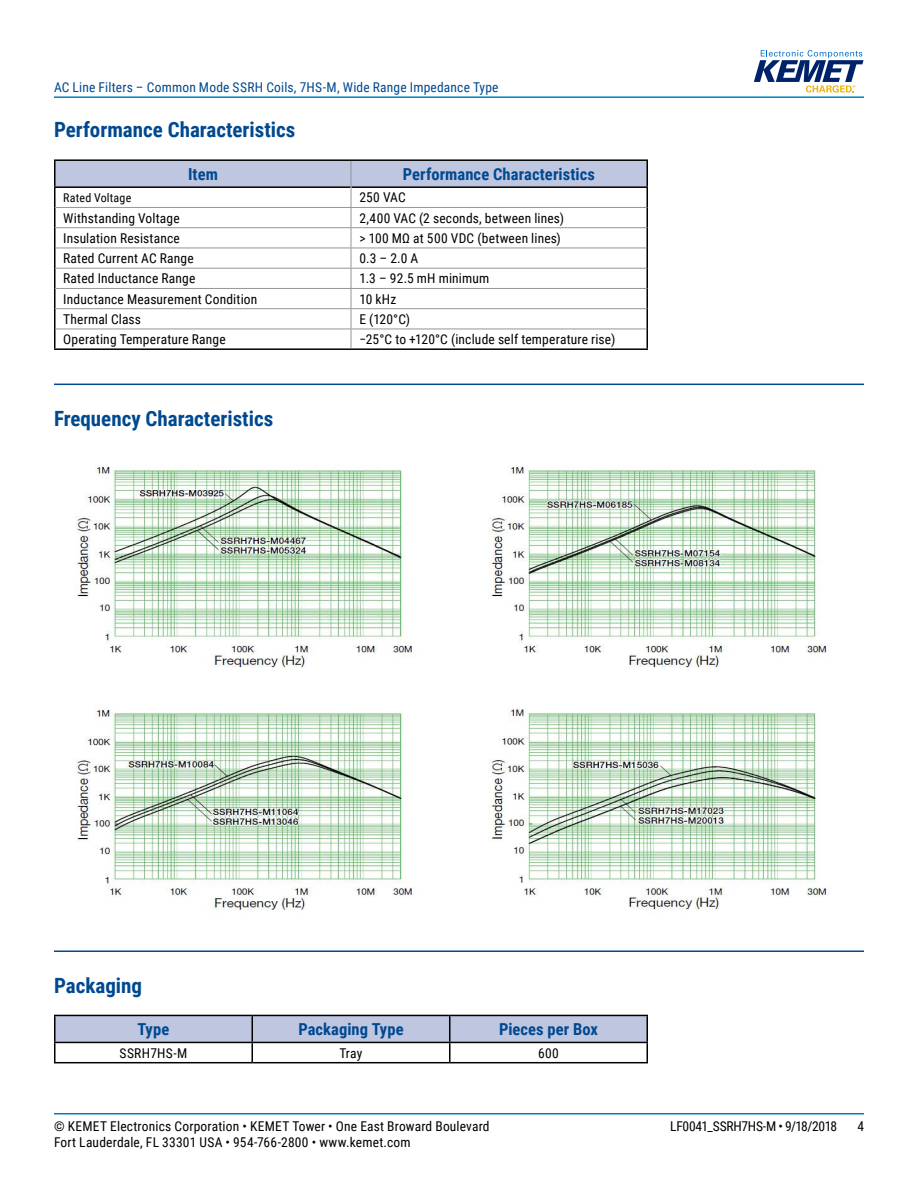
<style>
.page{position:relative;width:918px;height:1188px;background:#fff}
.page>*{position:absolute;margin:0;border:0;box-sizing:border-box;transform-origin:0 0}
.t1{font:700 21px "Roboto Condensed";color:#004990}
.t2{font:700 16.5px "Roboto Condensed";letter-spacing:.005em;color:#004990}
.t3{font:13.5px "Roboto Condensed";letter-spacing:.015em;color:#000}
.t4{font:13.5px "Roboto Condensed";letter-spacing:.015em;color:#004990}
.t5{font:13.5px "Roboto Condensed";letter-spacing:-.025em;color:#000}
.t6{font:12px "Roboto Condensed";letter-spacing:.015em;color:#000}
</style>
<div class="page">
<hr style="left:54px;top:1113px;width:810px;height:2px;background:#007dc3">
<hr style="left:54px;top:96px;width:810px;height:2px;background:#007dc3">
<svg style="left:754px;top:50px;width:110px;height:43px"></svg>
<hr style="left:54px;top:384px;width:810px;height:1px;background:#004990">
<hr style="left:54px;top:951px;width:810px;height:1px;background:#004990">
<hr style="left:54px;top:348px;width:297px;height:2px;background:#000">
<hr style="left:351px;top:348px;width:297px;height:2px;background:#000">
<hr style="left:54px;top:159px;width:297px;height:2px;background:#000">
<hr style="left:351px;top:159px;width:297px;height:2px;background:#000">
<svg style="left:54px;top:160px;width:594px;height:188px"></svg>
<img style="left:75px;top:465px;width:753px;height:450px">
<svg style="left:54px;top:1015px;width:594px;height:47px"></svg>
<hr style="left:54px;top:1062px;width:198px;height:1px;background:#000">
<hr style="left:252px;top:1062px;width:198px;height:1px;background:#000">
<hr style="left:450px;top:1062px;width:198px;height:1px;background:#000">
<p class="t4" style="left:54px;top:78px;width:446px">AC Line Filters – Common Mode SSRH Coils, 7HS-M, Wide Range Impedance Type</p>
<h1 class="t1" style="left:54px;top:115px;width:243px">Performance Characteristics</h1>
<p class="t2" style="left:188px;top:162px;width:31px">Item</p>
<p class="t2" style="left:403px;top:162px;width:194px">Performance Characteristics</p>
<p class="t6" style="left:63px;top:189px;width:70px">Rated Voltage</p>
<p class="t3" style="left:360px;top:188px;width:48px">250 VAC</p>
<p class="t3" style="left:63px;top:208px;width:118px">Withstanding Voltage</p>
<p class="t3" style="left:360px;top:208px;width:206px">2,400 VAC (2 seconds, between lines)</p>
<p class="t3" style="left:63px;top:229px;width:118px">Insulation Resistance</p>
<p class="t3" style="left:360px;top:229px;width:203px">&gt; 100 MΩ at 500 VDC (between lines)</p>
<p class="t3" style="left:63px;top:249px;width:132px">Rated Current AC Range</p>
<p class="t3" style="left:360px;top:249px;width:60px">0.3 – 2.0 A</p>
<p class="t3" style="left:63px;top:269px;width:134px">Rated Inductance Range</p>
<p class="t3" style="left:360px;top:269px;width:131px">1.3 – 92.5 mH minimum</p>
<p class="t3" style="left:63px;top:289px;width:196px">Inductance Measurement Condition</p>
<p class="t3" style="left:360px;top:289px;width:38px">10 kHz</p>
<p class="t3" style="left:63px;top:310px;width:79px">Thermal Class</p>
<p class="t3" style="left:360px;top:310px;width:52px">E (120°C)</p>
<p class="t3" style="left:63px;top:330px;width:164px">Operating Temperature Range</p>
<p class="t3" style="left:360px;top:330px;width:257px">−25°C to +120°C (include self temperature rise)</p>
<h1 class="t1" style="left:54px;top:403px;width:221px">Frequency Characteristics</h1>
<h1 class="t1" style="left:54px;top:970px;width:90px">Packaging</h1>
<p class="t2" style="left:138px;top:1018px;width:33px">Type</p>
<p class="t2" style="left:298px;top:1018px;width:107px">Packaging Type</p>
<p class="t2" style="left:499px;top:1018px;width:100px">Pieces per Box</p>
<p class="t3" style="left:120px;top:1043px;width:69px">SSRH7HS-M</p>
<p class="t3" style="left:340px;top:1043px;width:24px">Tray</p>
<p class="t3" style="left:538px;top:1043px;width:22px">600</p>
<p class="t3" style="left:54px;top:1116px;width:437px">© KEMET Electronics Corporation • KEMET Tower • One East Broward Boulevard</p>
<p class="t5" style="left:670px;top:1116px;width:168px">LF0041_SSRH7HS-M • 9/18/2018</p>
<p class="t3" style="left:857px;top:1116px;width:8px">4</p>
<p class="t3" style="left:54px;top:1133px;width:358px">Fort Lauderdale, FL 33301 USA • 954-766-2800 • www.kemet.com</p>
</div>
